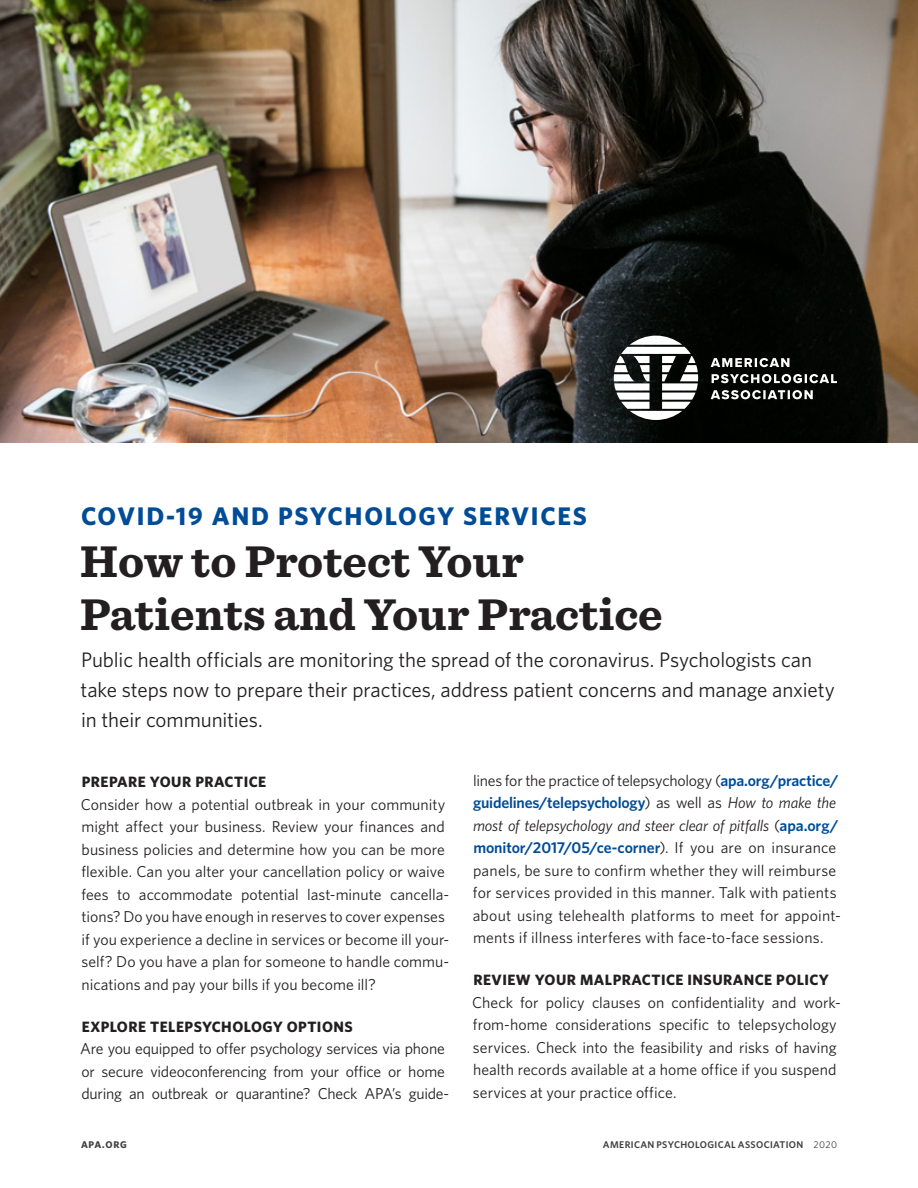
<style>
.page{position:relative;width:918px;height:1188px;background:#fff}
.page>*{position:absolute;margin:0;border:0;box-sizing:border-box;transform-origin:0 0}
.t1{font:700 46.5px/52.5px "Sentinel";color:#231f20}
.t2{font:700 25.5px "Whitney";letter-spacing:.07em;color:#004c97}
.Intro{font:21px/30px "Whitney";letter-spacing:-.005em;color:#231f20}
.BODY{font:15.75px/22.5px "Whitney";color:#231f20}
.t3{font:700 15px "Whitney";letter-spacing:.03em;color:#231f20}
.t4{font:600 9.75px "Whitney";letter-spacing:.035em;color:#414042}
.t5{font:700 9.75px "Whitney";letter-spacing:.07em;color:#414042}
.s1{font-weight:600;color:#004c97}
.s2{font-style:italic}
.s3{font-weight:400}
</style>
<div class="page">
<img style="left:0;top:0;width:918px;height:442px">
<svg style="left:711px;top:390px;width:102px;height:9px"></svg>
<svg style="left:712px;top:374px;width:125px;height:9px"></svg>
<svg style="left:711px;top:358px;width:78px;height:9px"></svg>
<svg style="left:614px;top:336px;width:84px;height:84px"></svg>
<h2 class="t2" style="left:81px;top:499px;width:507px">COVID-19 AND PSYCHOLOGY SERVICES</h2>
<h1 class="t1" style="left:80px;top:534px;width:584px">How to Protect Your<br>Patients and Your Practice</h1>
<p class="Intro" style="left:81px;top:645px;width:756px">Public health officials are monitoring the spread of the coronavirus. Psychologists can take steps now to prepare their practices, address patient concerns and manage anxiety in their communities.</p>
<h3 class="t3" style="left:82px;top:772px;width:186px">PREPARE YOUR PRACTICE</h3>
<p class="BODY" style="left:81px;top:793px;width:370px">Consider how a potential outbreak in your community might affect your business. Review your finances and business policies and determine how you can be more flexible. Can you alter your cancellation policy or waive fees to accommodate potential last-minute cancella&shy;tions? Do you have enough in reserves to cover expenses if you experience a decline in services or become ill your&shy;self? Do you have a plan for someone to handle commu&shy;nications and pay your bills if you become ill?</p>
<h3 class="t3" style="left:82px;top:1017px;width:272px">EXPLORE TELEPSYCHOLOGY OPTIONS</h3>
<p class="BODY" style="left:80px;top:1037px;width:371px">Are you equipped to offer psychology services via phone or secure videoconferencing from your office or home during an outbreak or quarantine? Check APA’s guide-</p>
<p class="BODY" style="left:473px;top:769px;width:370px">lines for the practice of telepsychology (<span class="s1">apa.org/practice/ guidelines/telepsychology</span>) as well as <span class="s2">How to make the most of telepsychology and steer clear of pitfalls</span> (<span class="s1">apa.org/ monitor/2017/05/ce-corner</span>). If you are on insurance panels, be sure to confirm whether they will reimburse for services provided in this manner. Talk with patients about using telehealth platforms to meet for appoint&shy;ments if illness interferes with face-to-face sessions.</p>
<h3 class="t3" style="left:473px;top:970px;width:357px">REVIEW YOUR MALPRACTICE INSURANCE POLICY</h3>
<p class="BODY" style="left:472px;top:991px;width:370px">Check for policy clauses on confidentiality and work&shy;from-home considerations specific to telepsychology services. Check into the feasibility and risks of having health records available at a home office if you suspend services at your practice office.</p>
<p class="t5" style="left:81px;top:1138px;width:47px">APA.ORG</p>
<p class="t4" style="left:603px;top:1138px;width:236px">AMERICAN PSYCHOLOGICAL ASSOCIATION <span class="s3">2020</span></p>
</div>
